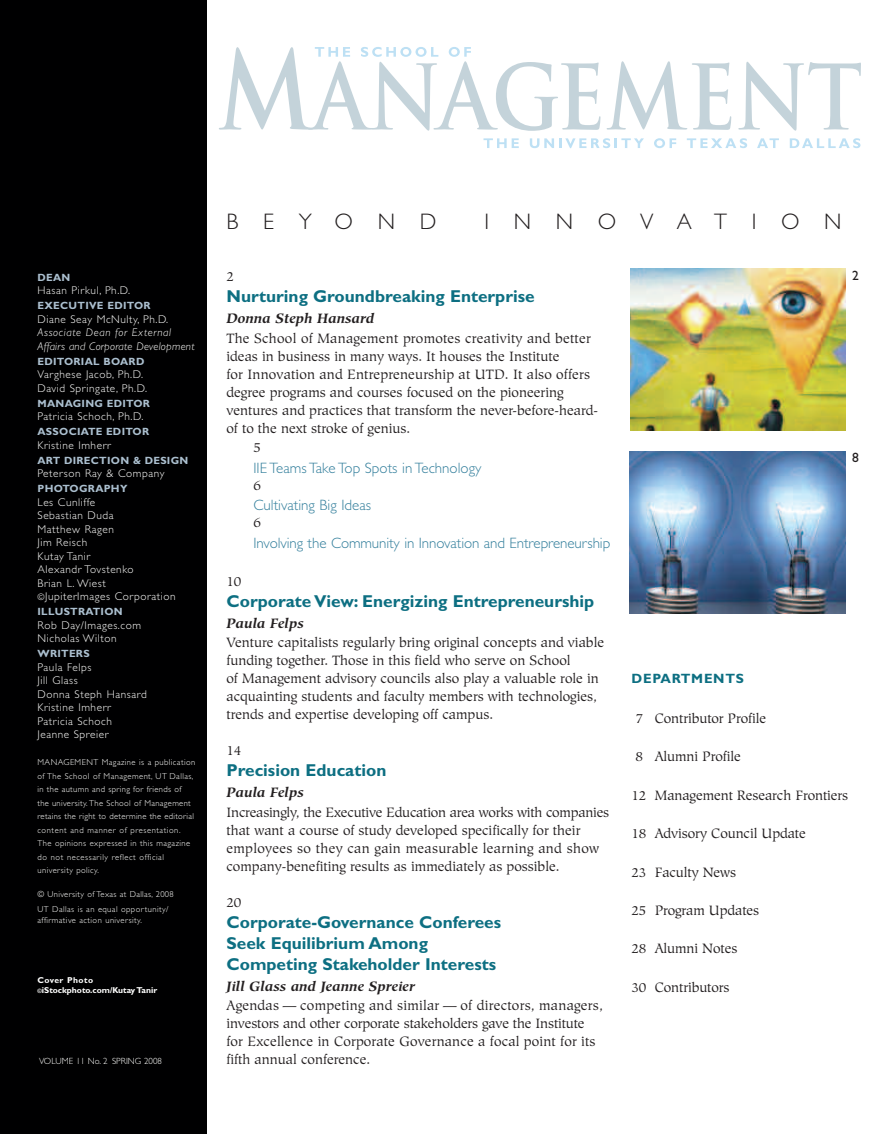
<style>
.page{position:relative;width:891px;height:1134px;background:#fff}
.page>*{position:absolute;margin:0;border:0;box-sizing:border-box;transform-origin:0 0}
.t1{font:300 22.5px "Gill Sans";letter-spacing:1.095em;color:#231f20}
.t2{font:700 17.25px/21px "Gill Sans";color:#0d6f82}
.t3{font:300 15px "Gill Sans";letter-spacing:-.005em;color:#337f9c}
.t4{font:13.5px/18px "Hiroshige";color:#231f20}
.t5{font:italic 700 13.5px "Hiroshige";color:#231f20}
.t6{font:700 13.5px "Gill Sans";letter-spacing:.055em;color:#0d6f82}
.t7{font:13.5px "Gill Sans";color:#231f20}
.t8{font:300 11.25px/13.5px "Gill Sans";letter-spacing:.05em;color:#fff}
.t9{font:italic 300 11.25px/13.5px "Gill Sans";letter-spacing:.02em;color:#fff}
.t10{font:700 10.5px "Gill Sans";letter-spacing:.025em;color:#abbfcf}
.t11{font:300 9px "Gill Sans";color:#fff}
.t12{font:300 8.55px/13.5px "Gill Sans";letter-spacing:.05em;color:#fff}
.t13{font:700 8.55px/10.5px "Gill Sans";color:#fff}
.s1{font-size:9px}
.s2{font-size:6px}
</style>
<div class="page">
<div style="left:0;top:0;width:207px;height:1134px;background:#000001"></div>
<img style="left:630px;top:268px;width:216px;height:162px">
<svg style="left:607px;top:61px;width:124px;height:69px"></svg>
<svg style="left:738px;top:62px;width:123px;height:69px"></svg>
<svg style="left:484px;top:138px;width:35px;height:10px"></svg>
<svg style="left:530px;top:138px;width:114px;height:10px"></svg>
<svg style="left:654px;top:138px;width:22px;height:10px"></svg>
<svg style="left:687px;top:138px;width:60px;height:10px"></svg>
<svg style="left:757px;top:138px;width:22px;height:10px"></svg>
<svg style="left:790px;top:138px;width:70px;height:10px"></svg>
<svg style="left:219px;top:47px;width:381px;height:84px"></svg>
<img style="left:630px;top:451px;width:216px;height:162px">
<p class="t10" style="left:38px;top:273px;width:35px">DEAN</p>
<p class="t8" style="left:38px;top:285px;width:94px">Hasan Pirkul, Ph.D.</p>
<p class="t10" style="left:38px;top:302px;width:115px">EXECUTIVE EDITOR</p>
<p class="t8" style="left:38px;top:314px;width:132px">Diane Seay McNulty, Ph.D.</p>
<p class="t9" style="left:38px;top:327px;width:159px">Associate Dean for External<br>Affairs and Corporate Development</p>
<p class="t10" style="left:38px;top:357px;width:108px">EDITORIAL BOARD</p>
<p class="t8" style="left:38px;top:369px;width:111px">Varghese Jacob, Ph.D.<br>David Springate, Ph.D.</p>
<p class="t10" style="left:38px;top:399px;width:114px">MANAGING EDITOR</p>
<p class="t8" style="left:38px;top:411px;width:107px">Patricia Schoch, Ph.D.</p>
<p class="t10" style="left:38px;top:428px;width:113px">ASSOCIATE EDITOR</p>
<p class="t8" style="left:38px;top:440px;width:75px">Kristine Imherr</p>
<p class="t10" style="left:38px;top:456px;width:152px">ART DIRECTION &amp; DESIGN</p>
<p class="t8" style="left:38px;top:468px;width:128px">Peterson Ray &amp; Company</p>
<p class="t10" style="left:38px;top:485px;width:91px">PHOTOGRAPHY</p>
<p class="t8" style="left:38px;top:497px;width:140px">Les Cunliffe<br>Sebastian Duda<br>Matthew Ragen<br>Jim Reisch<br>Kutay Tanir<br>Alexandr Tovstenko<br>Brian L. Wiest <span class="s1">©</span>JupiterImages Corporation</p>
<p class="t10" style="left:38px;top:608px;width:87px">ILLUSTRATION</p>
<p class="t8" style="left:38px;top:620px;width:105px">Rob Day/Images.com<br>Nicholas Wilton</p>
<p class="t10" style="left:38px;top:650px;width:54px">WRITERS</p>
<p class="t8" style="left:38px;top:662px;width:111px">Paula Felps<br>Jill Glass<br>Donna Steph Hansard<br>Kristine Imherr<br>Patricia Schoch<br>Jeanne Spreier</p>
<p class="t12" style="left:38px;top:757px;width:159px">MANAGEMENT Magazine is a publication of The School of Management, UT Dallas, in the autumn and spring for friends of<br>the university. The School of Management retains the right to determine the editorial content and manner of presentation.<br>The opinions expressed in this magazine do not necessarily reflect official university policy.</p>
<p class="t12" style="left:38px;top:888px;width:138px;line-height:15px">© University of Texas at Dallas, 2008<br>UT Dallas is an equal opportunity/</p>
<p class="t12" style="left:38px;top:914px;width:106px">affirmative action university.</p>
<p class="t13" style="left:38px;top:975px;width:121px">Cover Photo <span class="s2">©</span>iStockphoto.com/Kutay Tanir</p>
<p class="t11" style="left:39px;top:1058px;width:125px">VOLUME 11 No. 2 SPRING 2008</p>
<h1 class="t1" style="left:226px;top:213px;width:211px">BEYOND</h1>
<h1 class="t1" style="left:485px;top:213px;width:358px">INNOVATION</h1>
<p class="t4" style="left:226px;top:269px;width:9px">2</p>
<p class="t2" style="left:226px;top:288px;width:310px">Nurturing Groundbreaking Enterprise</p>
<p class="t5" style="left:226px;top:313px;width:149px">Donna Steph Hansard</p>
<p class="t4" style="left:226px;top:331px;width:373px">The School of Management promotes creativity and better ideas in business in many ways. It houses the Institute<br>for Innovation and Entrepreneurship at UTD. It also offers degree programs and courses focused on the pioneering ventures and practices that transform the never-before-heard&shy;of to the next stroke of genius.</p>
<p class="t4" style="left:253px;top:440px;width:9px">5</p>
<p class="t3" style="left:253px;top:462px;width:229px">IIE Teams Take Top Spots in Technology</p>
<p class="t4" style="left:253px;top:478px;width:9px">6</p>
<p class="t3" style="left:253px;top:500px;width:119px">Cultivating Big Ideas</p>
<p class="t4" style="left:253px;top:515px;width:9px">6</p>
<p class="t3" style="left:253px;top:537px;width:358px">Involving the Community in Innovation and Entrepreneurship</p>
<p class="t4" style="left:226px;top:574px;width:17px">10</p>
<p class="t2" style="left:226px;top:592px;width:369px">Corporate View: Energizing Entrepreneurship</p>
<p class="t5" style="left:226px;top:618px;width:79px">Paula Felps</p>
<p class="t4" style="left:226px;top:635px;width:379px">Venture capitalists regularly bring original concepts and viable funding together. Those in this field who serve on School<br>of Management advisory councils also play a valuable role in acquainting students and faculty members with technologies, trends and expertise developing off campus.</p>
<p class="t4" style="left:226px;top:743px;width:17px">14</p>
<p class="t2" style="left:226px;top:762px;width:161px">Precision Education</p>
<p class="t5" style="left:226px;top:787px;width:79px">Paula Felps</p>
<p class="t4" style="left:226px;top:805px;width:384px">Increasingly, the Executive Education area works with companies that want a course of study developed specifically for their employees so they can gain measurable learning and show company-benefiting results as immediately as possible.</p>
<p class="t4" style="left:226px;top:895px;width:17px">20</p>
<p class="t2" style="left:226px;top:913px;width:276px">Corporate-Governance Conferees<br>Seek Equilibrium Among<br>Competing Stakeholder Interests</p>
<p class="t5" style="left:226px;top:981px;width:190px">Jill Glass and Jeanne Spreier</p>
<p class="t4" style="left:226px;top:998px;width:378px">Agendas — competing and similar — of directors, managers, investors and other corporate stakeholders gave the Institute for Excellence in Corporate Governance a focal point for its fifth annual conference.</p>
<p class="t7" style="left:852px;top:271px;width:8px">2</p>
<p class="t7" style="left:852px;top:453px;width:8px">8</p>
<p class="t6" style="left:632px;top:673px;width:114px">DEPARTMENTS</p>
<p class="t4" style="left:636px;top:711px;width:132px">7 Contributor Profile</p>
<p class="t4" style="left:636px;top:749px;width:107px">8 Alumni Profile</p>
<p class="t4" style="left:632px;top:787px;width:218px">12 Management Research Frontiers</p>
<p class="t4" style="left:632px;top:826px;width:176px">18 Advisory Council Update</p>
<p class="t4" style="left:632px;top:864px;width:106px">23 Faculty News</p>
<p class="t4" style="left:632px;top:903px;width:129px">25 Program Updates</p>
<p class="t4" style="left:632px;top:941px;width:107px">28 Alumni Notes</p>
<p class="t4" style="left:632px;top:979px;width:100px">30 Contributors</p>
</div>
